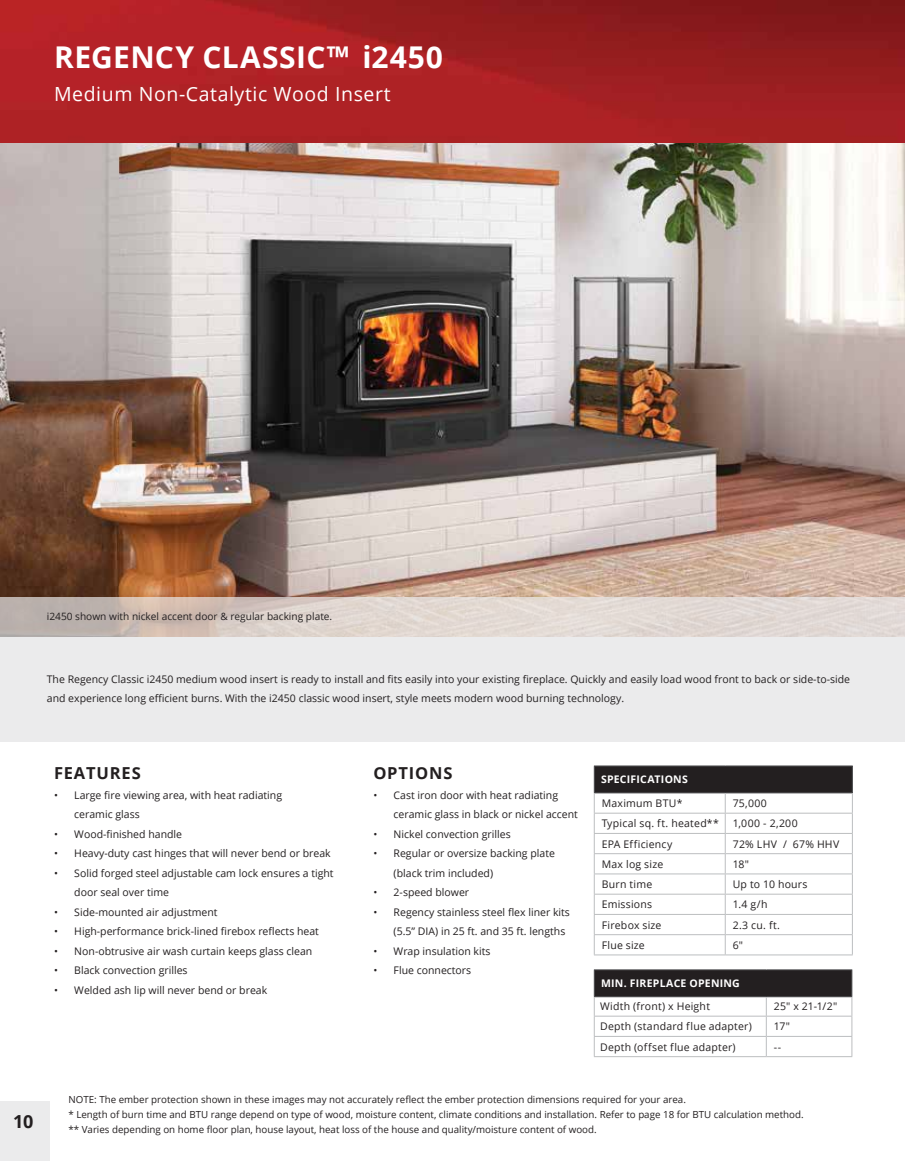
<style>
.page{position:relative;width:905px;height:1161px;background:#fff}
.page>*{position:absolute;margin:0;border:0;box-sizing:border-box;transform-origin:0 0}
.t1{font:700 30px "Open Sans";letter-spacing:.015em;color:#fff}
.t2{font:19.5px "Open Sans";letter-spacing:.03em;color:#fff}
.t3{font:700 18px "Open Sans";color:#231f20}
.t4{font:700 16.5px "Open Sans";letter-spacing:.05em;color:#231f20}
.t5{font:10.5px/19.5px "Open Sans";color:#231f20}
.t6{font:10.5px "Open Sans";letter-spacing:.02em;color:#231f20}
.t7{font:700 10.5px "Open Sans";letter-spacing:.02em;color:#fff}
.t8{font:10.5px "Open Sans";letter-spacing:.025em;color:#231f20}
.t9{font:10.5px "Open Sans";letter-spacing:.03em;color:#231f20}
.t10{font:10.2px "Open Sans";color:#231f20}
.t11{font:9.75px/15px "Open Sans";color:#231f20}
</style>
<div class="page">
<div style="left:0;top:617px;width:904px;height:125px;background:#ebebec"></div>
<img style="left:0;top:143px;width:904px;height:454px">
<img style="left:0;top:0;width:904px;height:143px">
<div style="left:0;top:1102px;width:49px;height:59px;background:#ebebec"></div>
<svg style="left:0;top:597px;width:904px;height:39px;background:#d9cec8"></svg>
<div style="left:594px;top:766px;width:258px;height:27px;background:#231f20"></div>
<hr style="left:594px;top:766px;width:131px;height:1px;background:#58595b">
<hr style="left:725px;top:766px;width:127px;height:1px;background:#58595b">
<hr style="left:594px;top:793px;width:131px;height:1px;background:#58595b">
<hr style="left:725px;top:793px;width:127px;height:1px;background:#58595b">
<hr style="left:594px;top:813px;width:131px;height:1px;background:#bcbec0">
<hr style="left:725px;top:813px;width:127px;height:1px;background:#bcbec0">
<hr style="left:594px;top:833px;width:131px;height:1px;background:#bcbec0">
<hr style="left:725px;top:833px;width:127px;height:1px;background:#bcbec0">
<hr style="left:594px;top:853px;width:131px;height:1px;background:#bcbec0">
<hr style="left:725px;top:853px;width:127px;height:1px;background:#bcbec0">
<hr style="left:594px;top:874px;width:131px;height:1px;background:#bcbec0">
<hr style="left:725px;top:874px;width:127px;height:1px;background:#bcbec0">
<hr style="left:594px;top:894px;width:131px;height:1px;background:#bcbec0">
<hr style="left:725px;top:894px;width:127px;height:1px;background:#bcbec0">
<hr style="left:594px;top:914px;width:131px;height:1px;background:#bcbec0">
<hr style="left:725px;top:914px;width:127px;height:1px;background:#bcbec0">
<hr style="left:594px;top:934px;width:131px;height:1px;background:#bcbec0">
<svg style="left:594px;top:766px;width:1px;height:189px"></svg>
<hr style="left:725px;top:934px;width:127px;height:1px;background:#bcbec0">
<svg style="left:724px;top:793px;width:1px;height:162px"></svg>
<svg style="left:852px;top:766px;width:1px;height:189px"></svg>
<hr style="left:594px;top:955px;width:131px;height:1px;background:#bcbec0">
<hr style="left:725px;top:955px;width:127px;height:1px;background:#bcbec0">
<div style="left:594px;top:970px;width:257px;height:27px;background:#231f20"></div>
<hr style="left:594px;top:969px;width:172px;height:1px;background:#58595b">
<hr style="left:766px;top:969px;width:86px;height:1px;background:#58595b">
<hr style="left:594px;top:996px;width:172px;height:1px;background:#58595b">
<hr style="left:766px;top:996px;width:86px;height:1px;background:#58595b">
<hr style="left:766px;top:1016px;width:86px;height:1px;background:#bcbec0">
<hr style="left:766px;top:1036px;width:86px;height:1px;background:#bcbec0">
<svg style="left:851px;top:970px;width:1px;height:86px"></svg>
<hr style="left:766px;top:1056px;width:86px;height:1px;background:#bcbec0">
<hr style="left:594px;top:1016px;width:172px;height:1px;background:#bcbec0">
<hr style="left:594px;top:1036px;width:172px;height:1px;background:#bcbec0">
<svg style="left:594px;top:970px;width:1px;height:86px"></svg>
<svg style="left:766px;top:997px;width:1px;height:59px"></svg>
<hr style="left:594px;top:1056px;width:172px;height:1px;background:#bcbec0">
<h1 class="t1" style="left:54px;top:36px;width:390px">REGENCY CLASSIC™ i2450</h1>
<h2 class="t2" style="left:54px;top:81px;width:338px">Medium Non-Catalytic Wood Insert</h2>
<p class="t10" style="left:47px;top:609px;width:287px">i2450 shown with nickel accent door &amp; regular backing plate.</p>
<p class="t5" style="left:47px;top:669px;width:804px">The Regency Classic i2450 medium wood insert is ready to install and fits easily into your existing fireplace. Quickly and easily load wood front to back or side-to-side and experience long efficient burns. With the i2450 classic wood insert, style meets modern wood burning technology.</p>
<h3 class="t3" style="left:13px;top:1109px;width:22px">10</h3>
<h3 class="t4" style="left:54px;top:762px;width:88px">FEATURES</h3>
<p class="t5" style="left:74px;top:785px;width:209px;text-indent:-20px">• Large fire viewing area, with heat radiating ceramic glass</p>
<p class="t5" style="left:54px;top:824px;width:130px">• Wood-finished handle</p>
<p class="t5" style="left:54px;top:844px;width:278px">• Heavy-duty cast hinges that will never bend or break</p>
<p class="t5" style="left:74px;top:863px;width:261px;text-indent:-20px">• Solid forged steel adjustable cam lock ensures a tight door seal over time</p>
<p class="t5" style="left:54px;top:902px;width:165px">• Side-mounted air adjustment</p>
<p class="t5" style="left:54px;top:921px;width:266px">• High-performance brick-lined firebox reflects heat</p>
<p class="t5" style="left:54px;top:941px;width:260px">• Non-obtrusive air wash curtain keeps glass clean</p>
<p class="t5" style="left:54px;top:960px;width:135px">• Black convection grilles</p>
<p class="t5" style="left:54px;top:980px;width:215px">• Welded ash lip will never bend or break</p>
<h3 class="t4" style="left:373px;top:762px;width:81px">OPTIONS</h3>
<p class="t5" style="left:393px;top:785px;width:186px;text-indent:-20px">• Cast iron door with heat radiating ceramic glass in black or nickel accent</p>
<p class="t5" style="left:373px;top:824px;width:139px">• Nickel convection grilles</p>
<p class="t5" style="left:393px;top:844px;width:163px;text-indent:-20px">• Regular or oversize backing plate (black trim included)</p>
<p class="t5" style="left:373px;top:882px;width:97px">• 2-speed blower</p>
<p class="t5" style="left:393px;top:902px;width:178px;text-indent:-20px">• Regency stainless steel flex liner kits (5.5” DIA) in 25 ft. and 35 ft. lengths</p>
<p class="t5" style="left:373px;top:941px;width:119px">• Wrap insulation kits</p>
<p class="t5" style="left:373px;top:960px;width:99px">• Flue connectors</p>
<p class="t7" style="left:601px;top:772px;width:88px">SPECIFICATIONS</p>
<p class="t8" style="left:601px;top:796px;width:82px">Maximum BTU*</p>
<p class="t5" style="left:732px;top:793px;width:36px">75,000</p>
<p class="t6" style="left:601px;top:816px;width:119px">Typical sq. ft. heated**</p>
<p class="t5" style="left:732px;top:814px;width:66px">1,000 - 2,200</p>
<p class="t6" style="left:601px;top:837px;width:72px">EPA Efficiency</p>
<p class="t9" style="left:732px;top:837px;width:108px">72% LHV / 67% HHV</p>
<p class="t6" style="left:601px;top:857px;width:63px">Max log size</p>
<p class="t5" style="left:732px;top:854px;width:18px">18"</p>
<p class="t8" style="left:601px;top:877px;width:52px">Burn time</p>
<p class="t6" style="left:732px;top:877px;width:76px">Up to 10 hours</p>
<p class="t6" style="left:601px;top:897px;width:52px">Emissions</p>
<p class="t5" style="left:732px;top:895px;width:36px">1.4 g/h</p>
<p class="t5" style="left:601px;top:915px;width:61px">Firebox size</p>
<p class="t5" style="left:732px;top:915px;width:49px">2.3 cu. ft.</p>
<p class="t6" style="left:601px;top:938px;width:45px">Flue size</p>
<p class="t5" style="left:732px;top:935px;width:12px">6"</p>
<p class="t7" style="left:601px;top:976px;width:140px">MIN. FIREPLACE OPENING</p>
<p class="t6" style="left:600px;top:999px;width:111px">Width (front) x Height</p>
<p class="t5" style="left:773px;top:997px;width:65px">25" x 21-1/2"</p>
<p class="t6" style="left:600px;top:1019px;width:153px">Depth (standard flue adapter)</p>
<p class="t5" style="left:773px;top:1016px;width:18px">17"</p>
<p class="t6" style="left:600px;top:1040px;width:137px">Depth (offset flue adapter)</p>
<p class="t5" style="left:773px;top:1037px;width:9px">--</p>
<p class="t11" style="left:68px;top:1092px;width:736px">NOTE: The ember protection shown in these images may not accurately reflect the ember protection dimensions required for your area.<br>* Length of burn time and BTU range depend on type of wood, moisture content, climate conditions and installation. Refer to page 18 for BTU calculation method. ** Varies depending on home floor plan, house layout, heat loss of the house and quality/moisture content of wood.</p>
</div>
